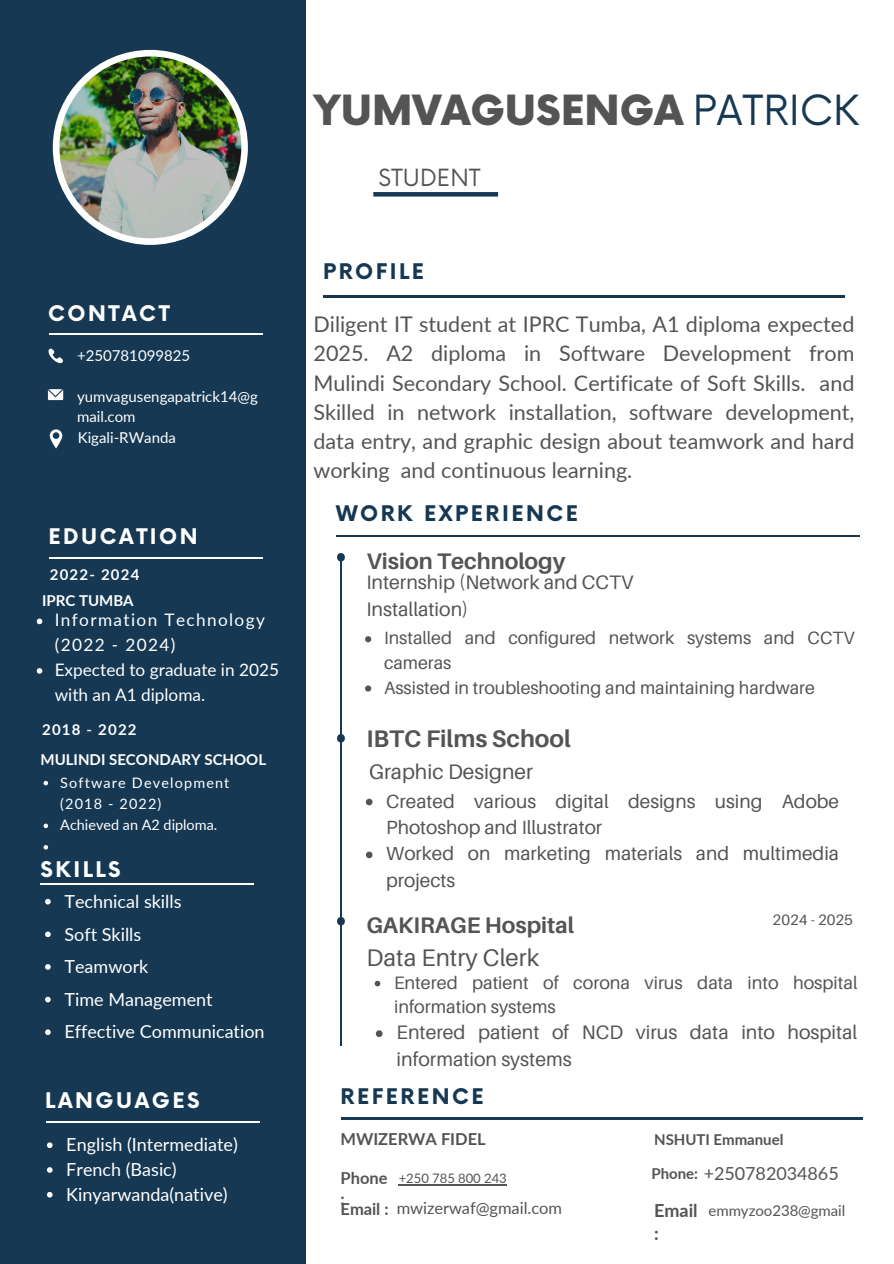
<style>
.page{position:relative;width:894px;height:1264px;background:#fff}
.page>*{position:absolute;margin:0;border:0;box-sizing:border-box;transform-origin:0 0}
.t1{font:900 40.5px "Now";color:#545454}
.t2{font:700 24px "Aileron";color:#545454}
.t3{font:24px "Aileron";color:#545454}
.t4{font:23.1px "Now";color:#545454}
.t5{font:700 22.5px "Aileron";color:#545454}
.t6{font:21.6px/29.2px "Lato";color:#545454;text-align:justify}
.t7{font:700 21px "Now";letter-spacing:.12em;color:#fff}
.t8{font:700 21px "Now";letter-spacing:.12em;color:#163853}
.t9{font:21px "Aileron";color:#545454}
.t10{font:19.5px/27px "Aileron";color:#545454}
.t11{font:19.05px/26.4px "Aileron";color:#545454}
.t12{font:18px "Lato";color:#fff}
.t13{font:18px/24.8px "Aileron";color:#545454}
.t14{font:18px "Lato";letter-spacing:-.005em;color:#545454}
.t15{font:700 18px/23.7px "Lato";color:#545454}
.t16{font:17.85px/24.6px "Aileron";color:#545454}
.t17{font:17.25px/24.8px "Lato";color:#fff}
.t18{font:17.25px/24.8px "Lato";letter-spacing:.08em;color:#fff}
.t19{font:700 16.5px/21.3px "Lato";color:#545454}
.t20{font:16.5px "Lato";letter-spacing:-.005em;color:#545454}
.t21{font:15px/20.2px "Lato";color:#fff}
.t22{font:700 15px "Lato";color:#fff}
.t23{font:700 15px "Lato";color:#545454}
.t24{font:700 15px "Lato";letter-spacing:.08em;color:#fff}
.t25{font:15px "Lato";letter-spacing:-.005em;color:#545454}
.t26{font:15px "Aileron";color:#545454}
.t27{font:14.4px/21.3px "Lato";letter-spacing:.08em;color:#fff}
.t28{font:14.4px "Lato";color:#fff}
.t29{font:13.05px "Lato";letter-spacing:-.005em;color:#545454}
.s1{font-weight:400;color:#163853}
</style>
<div class="page">
<div style="left:0;top:0;width:305px;height:1263px;background:#163853"></div>
<hr style="left:373px;top:192px;width:125px;height:4px;background:#163853">
<div style="left:53px;top:50px;width:195px;height:195px;background:#fff;border-radius:50%"></div>
<img style="left:59px;top:56px;width:182px;height:182px;border-radius:50%">
<svg style="left:48px;top:348px;width:15px;height:16px"></svg>
<svg style="left:48px;top:389px;width:15px;height:11px"></svg>
<svg style="left:50px;top:429px;width:12px;height:19px"></svg>
<hr style="left:49px;top:333px;width:214px;height:1px;background:#fff">
<hr style="left:49px;top:557px;width:214px;height:1px;background:#fff">
<hr style="left:40px;top:883px;width:214px;height:1px;background:#fff">
<hr style="left:46px;top:1121px;width:213px;height:1px;background:#fff">
<hr style="left:336px;top:535px;width:522px;height:1px;background:#163853">
<hr style="left:341px;top:1117px;width:521px;height:2px;background:#163853">
<hr style="left:323px;top:296px;width:521px;height:1px;background:#163853">
<svg style="left:337px;top:553px;width:8px;height:8px"></svg>
<hr style="left:340px;top:557px;width:1px;height:488px;background:#163853">
<svg style="left:337px;top:734px;width:8px;height:8px"></svg>
<svg style="left:337px;top:917px;width:8px;height:8px"></svg>
<svg style="left:45px;top:898px;width:6px;height:6px"></svg>
<svg style="left:45px;top:931px;width:6px;height:6px"></svg>
<svg style="left:45px;top:964px;width:6px;height:5px"></svg>
<svg style="left:45px;top:996px;width:6px;height:6px"></svg>
<svg style="left:45px;top:1029px;width:6px;height:6px"></svg>
<svg style="left:37px;top:618px;width:5px;height:6px"></svg>
<svg style="left:37px;top:668px;width:5px;height:5px"></svg>
<svg style="left:44px;top:780px;width:4px;height:5px"></svg>
<svg style="left:44px;top:823px;width:4px;height:5px"></svg>
<svg style="left:44px;top:845px;width:4px;height:4px"></svg>
<svg style="left:47px;top:1142px;width:6px;height:5px"></svg>
<svg style="left:47px;top:1167px;width:6px;height:5px"></svg>
<svg style="left:47px;top:1192px;width:6px;height:5px"></svg>
<hr style="left:398px;top:1183px;width:108px;height:1px;background:#545454">
<svg style="left:365px;top:636px;width:6px;height:6px"></svg>
<svg style="left:365px;top:685px;width:6px;height:6px"></svg>
<svg style="left:366px;top:798px;width:6px;height:7px"></svg>
<svg style="left:366px;top:851px;width:6px;height:7px"></svg>
<svg style="left:374px;top:980px;width:6px;height:6px"></svg>
<svg style="left:376px;top:1030px;width:6px;height:7px"></svg>
<p class="t7" style="left:48px;top:302px;width:123px">CONTACT</p>
<p class="t21" style="left:77px;top:345px;width:115px">+250781099825</p>
<p class="t21" style="left:77px;top:386px;width:182px">yumvagusengapatrick14@g mail.com</p>
<h6 class="t21" style="left:78px;top:426px;width:100px">Kigali-RWanda</h6>
<h6 class="t7" style="left:48px;top:524px;width:151px">EDUCATION</h6>
<p class="t24" style="left:50px;top:565px;width:91px">2022- 2024</p>
<p class="t22" style="left:42px;top:591px;width:93px">IPRC TUMBA</p>
<p class="t18" style="left:55px;top:607px;width:212px">Information Technology (2022 - 2024)</p>
<h6 class="t17" style="left:55px;top:657px;width:226px">Expected to graduate in 2025 with an A1 diploma.</h6>
<p class="t24" style="left:42px;top:720px;width:96px">2018 - 2022</p>
<p class="t22" style="left:40px;top:749px;width:227px">MULINDI SECONDARY SCHOOL</p>
<p class="t27" style="left:60px;top:771px;width:171px">Software Development (2018 - 2022)</p>
<p class="t28" style="left:60px;top:816px;width:158px">Achieved an A2 diploma.</p>
<p class="t7" style="left:40px;top:857px;width:82px">SKILLS</p>
<p class="t12" style="left:64px;top:890px;width:119px">Technical skills</p>
<p class="t12" style="left:64px;top:922px;width:78px">Soft Skills</p>
<p class="t12" style="left:64px;top:955px;width:85px">Teamwork</p>
<p class="t12" style="left:64px;top:988px;width:150px">Time Management</p>
<p class="t12" style="left:64px;top:1020px;width:202px">Effective Communication</p>
<p class="t7" style="left:45px;top:1088px;width:156px">LANGUAGES</p>
<h6 class="t12" style="left:66px;top:1133px;width:173px">English (Intermediate)</h6>
<p class="t12" style="left:66px;top:1158px;width:112px">French (Basic)</p>
<p class="t12" style="left:66px;top:1183px;width:163px">Kinyarwanda(native)</p>
<p class="t1" style="left:313px;top:89px;width:547px">YUMVAGUSENGA <span class="s1">PATRICK</span></p>
<p class="t4" style="left:378px;top:165px;width:104px">STUDENT</p>
<h3 class="t8" style="left:323px;top:260px;width:102px">PROFILE</h3>
<h6 class="t6" style="left:313px;top:309px;width:542px">Diligent IT student at IPRC Tumba, A1 diploma expected 2025. A2 diploma in Software Development from Mulindi Secondary School. Certificate of Soft Skills. and Skilled in network installation, software development, data entry, and graphic design about teamwork and hard working and continuous learning.</h6>
<h1 class="t8" style="left:336px;top:502px;width:243px">WORK EXPERIENCE</h1>
<h4 class="t5" style="left:366px;top:547px;width:200px">Vision Technology</h4>
<p class="t10" style="left:366px;top:568px;width:268px">Internship (Network and CCTV<br>Installation)</p>
<p class="t16" style="left:384px;top:625px;width:472px">Installed and configured network systems and CCTV cameras</p>
<p class="t16" style="left:384px;top:674px;width:432px">Assisted in troubleshooting and maintaining hardware</p>
<h5 class="t2" style="left:366px;top:724px;width:206px">IBTC Films School</h5>
<p class="t9" style="left:369px;top:759px;width:165px">Graphic Designer</p>
<p class="t11" style="left:386px;top:787px;width:454px">Created various digital designs using Adobe<br>Photoshop and Illustrator</p>
<p class="t11" style="left:386px;top:840px;width:454px">Worked on marketing materials and multimedia projects</p>
<h6 class="t5" style="left:366px;top:911px;width:209px">GAKIRAGE Hospital</h6>
<p class="t26" style="left:772px;top:910px;width:82px">2024 - 2025</p>
<p class="t3" style="left:366px;top:942px;width:174px">Data Entry Clerk</p>
<p class="t13" style="left:394px;top:969px;width:465px">Entered patient of corona virus data into hospital information systems</p>
<p class="t10" style="left:396px;top:1018px;width:462px">Entered patient of NCD virus data into hospital information systems</p>
<h2 class="t8" style="left:340px;top:1085px;width:145px">REFERENCE</h2>
<p class="t19" style="left:340px;top:1127px;width:147px">MWIZERWA FIDEL</p>
<p class="t19" style="left:340px;top:1166px;width:48px">Phone :</p>
<p class="t19" style="left:340px;top:1197px;width:49px">Email :</p>
<p class="t29" style="left:398px;top:1169px;width:109px">+250 785 800 243</p>
<h4 class="t20" style="left:396px;top:1197px;width:167px">mwizerwaf@gmail.com</h4>
<h4 class="t23" style="left:654px;top:1130px;width:131px">NSHUTI Emmanuel</h4>
<p class="t23" style="left:651px;top:1164px;width:48px">Phone:</p>
<p class="t15" style="left:654px;top:1197px;width:45px">Email :</p>
<p class="t14" style="left:703px;top:1162px;width:136px">+250782034865</p>
<h6 class="t25" style="left:708px;top:1201px;width:138px">emmyzoo238@gmail</h6>
</div>
